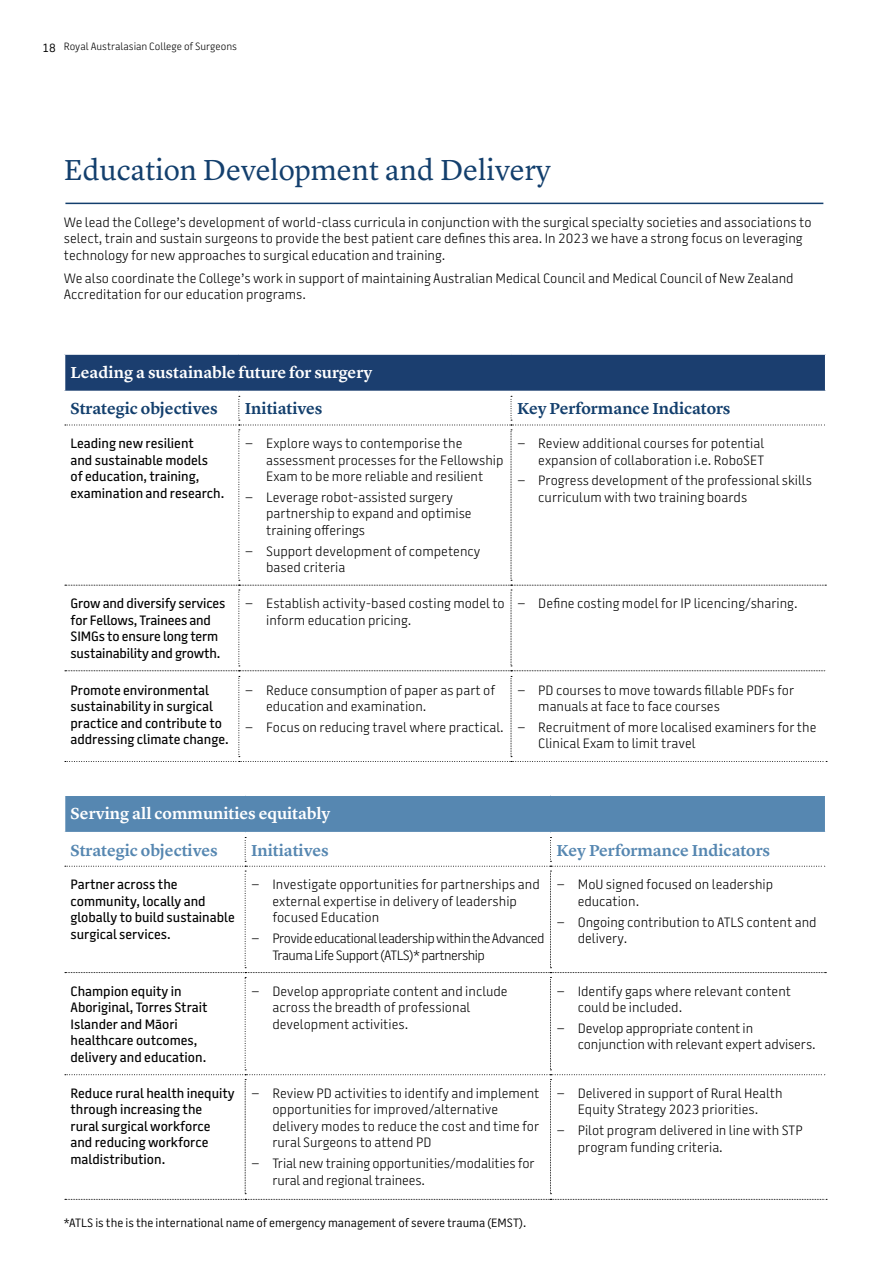
<style>
.page{position:relative;width:893px;height:1263px;background:#fff}
.page>*{position:absolute;margin:0;border:0;box-sizing:border-box;transform-origin:0 0}
.t1{font:30px "Lyon Text";color:#133f6d}
.t2{font:600 16.5px "Lyon Text";color:#fff}
.t3{font:600 16.5px "Lyon Text";color:#133f6d}
.t4{font:600 16.5px "Lyon Text";letter-spacing:-.005em;color:#5687b1}
.t5{font:300 13.5px/16.5px "Battersea SANS";color:#000}
.t6{font:500 13.5px/16.5px "Battersea SANS";color:#000}
.t7{font:300 13.5px/16.5px "Battersea";color:#000}
.t8{font:300 13.5px/16.5px "Battersea SANS";letter-spacing:-.04em;color:#000}
.t9{font:12px "Battersea";color:#000}
.t10{font:300 10.5px "Battersea SANS";color:#000}
.s1{font-weight:400;font-size:12px}
.s2{font-family:"Battersea"}
</style>
<div class="page">
<hr style="left:65px;top:203px;width:758px;height:1px;background:#133f6d">
<div style="left:65px;top:354px;width:761px;height:37px;background:#1b3e6f"></div>
<hr style="left:64px;top:353px;width:175px;height:2px;background:#fff">
<hr style="left:239px;top:353px;width:272px;height:2px;background:#fff">
<hr style="left:511px;top:353px;width:315px;height:2px;background:#fff">
<hr style="left:825px;top:355px;width:1px;height:36px;background:#fff">
<svg style="left:65px;top:395px;width:762px;height:367px"></svg>
<div style="left:65px;top:795px;width:761px;height:38px;background:#5687b1"></div>
<hr style="left:64px;top:794px;width:181px;height:2px;background:#fff">
<hr style="left:245px;top:794px;width:305px;height:2px;background:#fff">
<hr style="left:550px;top:794px;width:276px;height:2px;background:#fff">
<hr style="left:825px;top:796px;width:1px;height:36px;background:#fff">
<hr style="left:64px;top:832px;width:181px;height:1px;background:#fff">
<hr style="left:245px;top:832px;width:305px;height:1px;background:#fff">
<hr style="left:550px;top:832px;width:276px;height:1px;background:#fff">
<svg style="left:65px;top:837px;width:762px;height:363px"></svg>
<p class="t10" style="left:43px;top:40px;width:196px"><span class="s1">18</span> Royal Australasian College of Surgeons</p>
<h1 class="t1" style="left:64px;top:147px;width:489px">Education Development and Delivery</h1>
<p class="t7" style="left:64px;top:214px;width:749px">We lead the College’s development of world-class curricula in conjunction with the surgical specialty societies and associations to select, train and sustain surgeons to provide the best patient care defines this area. In 2023 we have a strong focus on leveraging technology for new approaches to surgical education and training.</p>
<p class="t7" style="left:64px;top:270px;width:731px">We also coordinate the College’s work in support of maintaining Australian Medical Council and Medical Council of New Zealand<br>Accreditation for our education programs.</p>
<p class="t2" style="left:71px;top:360px;width:303px">Leading a sustainable future for surgery</p>
<p class="t3" style="left:71px;top:396px;width:149px">Strategic objectives</p>
<p class="t3" style="left:245px;top:396px;width:79px">Initiatives</p>
<p class="t3" style="left:517px;top:396px;width:215px">Key Performance Indicators</p>
<p class="t6" style="left:71px;top:435px;width:155px">Leading new resilient<br>and sustainable models<br>of education, training, examination and research.</p>
<p class="t5" style="left:266px;top:435px;width:239px;text-indent:-21px"><span class="s2">–</span> Explore ways to contemporise the assessment processes for the Fellowship<br>Exam to be more reliable and resilient</p>
<p class="t5" style="left:517px;top:435px;width:249px;text-align:right"><span class="s2">–</span> Review additional courses for potential expansion of collaboration i.e. RoboSET</p>
<p class="t5" style="left:538px;top:473px;width:275px;text-indent:-21px"><span class="s2">–</span> Progress development of the professional skills curriculum with two training boards</p>
<p class="t5" style="left:266px;top:489px;width:207px;text-indent:-21px"><span class="s2">–</span> Leverage robot-assisted surgery partnership to expand and optimise training offerings</p>
<p class="t5" style="left:266px;top:543px;width:216px;text-indent:-21px"><span class="s2">–</span> Support development of competency based criteria</p>
<p class="t6" style="left:71px;top:596px;width:156px">Grow and diversify services for Fellows, Trainees and<br>SIMGs to ensure long term sustainability and growth.</p>
<p class="t5" style="left:266px;top:595px;width:240px;text-indent:-21px"><span class="s2">–</span> Establish activity-based costing model to inform education pricing.</p>
<p class="t5" style="left:517px;top:595px;width:282px"><span class="s2">–</span> Define costing model for IP licencing/sharing.</p>
<p class="t6" style="left:71px;top:682px;width:160px">Promote environmental sustainability in surgical practice and contribute to addressing climate change.</p>
<p class="t5" style="left:266px;top:682px;width:230px;text-indent:-21px"><span class="s2">–</span> Reduce consumption of paper as part of education and examination.</p>
<p class="t5" style="left:538px;top:682px;width:257px;text-indent:-21px"><span class="s2">–</span> PD courses to move towards fillable PDFs for manuals at face to face courses</p>
<p class="t5" style="left:538px;top:719px;width:280px;text-indent:-21px"><span class="s2">–</span> Recruitment of more localised examiners for the<br>Clinical Exam to limit travel</p>
<p class="t5" style="left:245px;top:719px;width:260px"><span class="s2">–</span> Focus on reducing travel where practical.</p>
<p class="t2" style="left:71px;top:801px;width:261px">Serving all communities equitably</p>
<p class="t4" style="left:71px;top:837px;width:149px">Strategic objectives</p>
<p class="t4" style="left:251px;top:837px;width:79px">Initiatives</p>
<p class="t4" style="left:556px;top:837px;width:215px">Key Performance Indicators</p>
<p class="t6" style="left:71px;top:877px;width:166px">Partner across the community, locally and globally to build sustainable surgical services.</p>
<p class="t5" style="left:272px;top:877px;width:269px;text-indent:-21px"><span class="s2">–</span> Investigate opportunities for partnerships and external expertise in delivery of leadership focused Education</p>
<p class="t5" style="left:578px;top:877px;width:197px;text-indent:-21px"><span class="s2">–</span> MoU signed focused on leadership education.</p>
<p class="t5" style="left:578px;top:914px;width:240px;text-indent:-21px"><span class="s2">–</span> Ongoing contribution to ATLS content and delivery.</p>
<p class="t8" style="left:272px;top:930px;width:274px;text-indent:-21px"><span class="s2">–</span> Provide educational leadership within the Advanced<br>Trauma Life Support (ATLS)* partnership</p>
<p class="t6" style="left:71px;top:983px;width:139px">Champion equity in<br>Aboriginal, Torres Strait<br>Islander and Māori healthcare outcomes, delivery and education.</p>
<p class="t5" style="left:272px;top:983px;width:237px;text-indent:-21px"><span class="s2">–</span> Develop appropriate content and include across the breadth of professional development activities.</p>
<p class="t5" style="left:578px;top:983px;width:215px;text-indent:-21px"><span class="s2">–</span> Identify gaps where relevant content could be included.</p>
<p class="t5" style="left:578px;top:1020px;width:239px;text-indent:-21px"><span class="s2">–</span> Develop appropriate content in conjunction with relevant expert advisers.</p>
<p class="t6" style="left:71px;top:1085px;width:166px">Reduce rural health inequity through increasing the<br>rural surgical workforce and reducing workforce maldistribution.</p>
<p class="t5" style="left:272px;top:1085px;width:269px;text-indent:-21px"><span class="s2">–</span> Review PD activities to identify and implement opportunities for improved/alternative delivery modes to reduce the cost and time for rural Surgeons to attend PD</p>
<p class="t5" style="left:272px;top:1155px;width:264px;text-indent:-21px"><span class="s2">–</span> Trial new training opportunities/modalities for rural and regional trainees.</p>
<p class="t9" style="left:64px;top:1215px;width:464px">*ATLS is the is the international name of emergency management of severe trauma (EMST).</p>
<p class="t5" style="left:556px;top:1085px;width:228px;text-align:center"><span class="s2">–</span> Delivered in support of Rural Health<br>Equity Strategy 2023 priorities.</p>
<p class="t5" style="left:578px;top:1122px;width:226px;text-indent:-21px"><span class="s2">–</span> Pilot program delivered in line with STP program funding criteria.</p>
</div>
